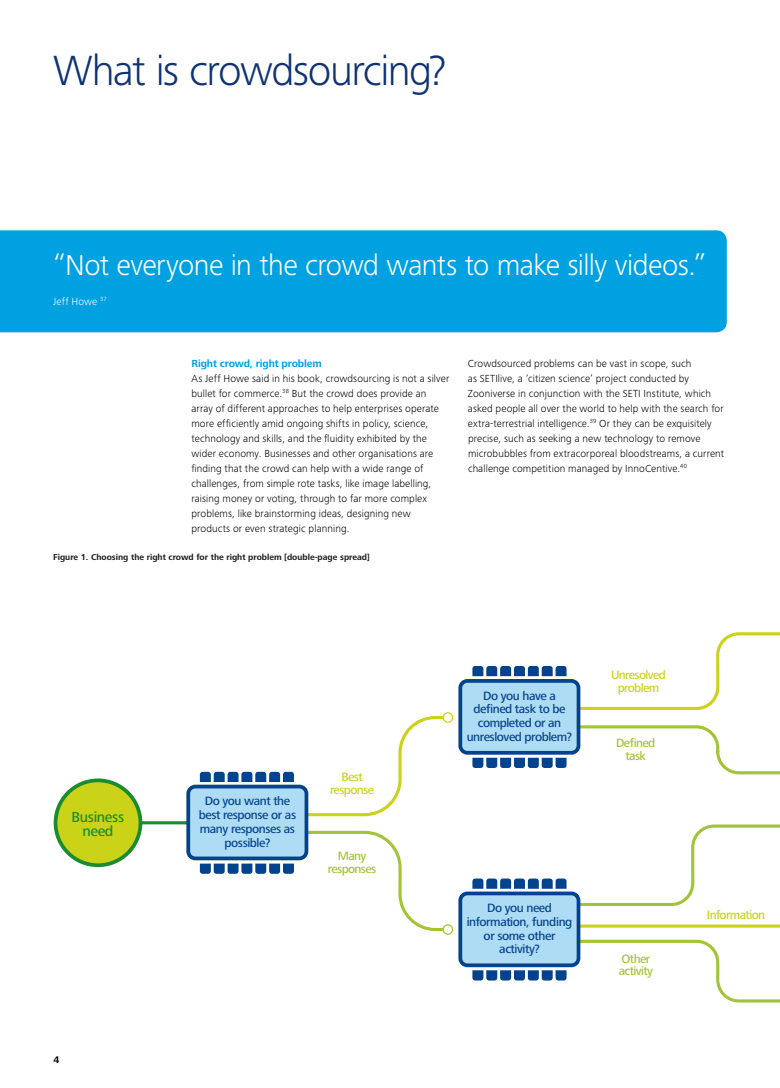
<style>
.page{position:relative;width:780px;height:1088px;background:#fff}
.page>*{position:absolute;margin:0;border:0;box-sizing:border-box;transform-origin:0 0}
.t1{font:300 43.75px "Frutiger Next Pro";letter-spacing:-.035em;color:#0f3373}
.t2{font:300 30px "Frutiger Next Pro";letter-spacing:-.025em;color:#fff}
.t3{font:500 15px/13.8px "Frutiger Next Pro";letter-spacing:-.025em;color:#1a8c2f;text-align:center}
.t4{font:500 12.5px/13.8px "Frutiger Next Pro";letter-spacing:-.035em;color:#03428c;text-align:center}
.t5{font:500 12.5px/12.5px "Frutiger Next Pro";letter-spacing:-.05em;color:#cad317;text-align:center}
.t6{font:500 12.5px/12.5px "Frutiger Next Pro";letter-spacing:-.05em;color:#a2c436;text-align:center}
.t7{font:300 10.62px/15px "Frutiger Next Pro";letter-spacing:.01em;color:#000}
.t8{font:700 10.62px "Frutiger Next Pro";letter-spacing:-.01em;color:#00a1e0}
.t9{font:300 10.62px "Frutiger Next Pro";letter-spacing:.01em;color:#fff}
.t10{font:700 10px "Frutiger Next Pro";color:#000}
.t11{font:700 8.75px "Frutiger Next Pro";color:#1c1c1b}
</style>
<div class="page">
<div style="left:0;top:230px;width:726px;height:102px;background:#00a1e0"></div>
<hr style="left:98px;top:821px;width:144px;height:3px;background:#1a8c2f">
<div style="left:188px;top:786px;width:118px;height:72px;background:#addcf4;border-radius:7px"></div>
<div style="left:186px;top:785px;width:122px;height:75px;border:4px solid #03428c;border-radius:7px"></div>
<div style="left:56px;top:780px;width:84px;height:85px;background:#cad317;border-radius:50%"></div>
<div style="left:54px;top:778px;width:88px;height:89px;border:4px solid #1a8c2f;border-radius:50%"></div>
<div style="left:460px;top:681px;width:118px;height:72px;background:#addcf4;border-radius:7px"></div>
<div style="left:458px;top:679px;width:122px;height:76px;border:4px solid #03428c;border-radius:7px"></div>
<div style="left:460px;top:893px;width:118px;height:72px;background:#addcf4;border-radius:7px"></div>
<div style="left:458px;top:891px;width:122px;height:76px;border:4px solid #03428c;border-radius:7px"></div>
<svg style="left:472px;top:632px;width:308px;height:79px"></svg>
<svg style="left:472px;top:724px;width:308px;height:51px"></svg>
<svg style="left:472px;top:824px;width:308px;height:105px"></svg>
<svg style="left:472px;top:938px;width:308px;height:65px"></svg>
<svg style="left:200px;top:712px;width:253px;height:106px"></svg>
<svg style="left:200px;top:829px;width:253px;height:106px"></svg>
<h1 class="t1" style="left:53px;top:45px;width:394px">What is crowdsourcing?</h1>
<h2 class="t2" style="left:53px;top:248px;width:654px">“Not everyone in the crowd wants to make silly videos.”</h2>
<p class="t9" style="left:53px;top:295px;width:55px">Jeff Howe <sup>37</sup></p>
<p class="t8" style="left:191px;top:357px;width:132px">Right crowd, right problem</p>
<p class="t7" style="left:191px;top:371px;width:259px">As Jeff Howe said in his book, crowdsourcing is not a silver bullet for commerce.<sup>38</sup> But the crowd does provide an array of different approaches to help enterprises operate more efficiently amid ongoing shifts in policy, science, technology and skills, and the fluidity exhibited by the wider economy. Businesses and other organisations are finding that the crowd can help with a wide range of challenges, from simple rote tasks, like image labelling, raising money or voting, through to far more complex problems, like brainstorming ideas, designing new products or even strategic planning.</p>
<p class="t11" style="left:53px;top:552px;width:318px">Figure 1. Choosing the right crowd for the right problem [double-page spread]</p>
<p class="t7" style="left:468px;top:356px;width:258px">Crowdsourced problems can be vast in scope, such<br>as SETIlive, a ‘citizen science’ project conducted by Zooniverse in conjunction with the SETI Institute, which asked people all over the world to help with the search for extra-terrestrial intelligence.<sup>39</sup> Or they can be exquisitely precise, such as seeking a new technology to remove microbubbles from extracorporeal bloodstreams, a current challenge competition managed by InnoCentive.<sup>40</sup></p>
<h3 class="t3" style="left:72px;top:810px;width:54px">Business need</h3>
<p class="t10" style="left:53px;top:1053px;width:7px">4</p>
<p class="t4" style="left:199px;top:794px;width:99px">Do you want the best response or as many responses as possible?</p>
<p class="t5" style="left:330px;top:771px;width:46px">Best response</p>
<p class="t6" style="left:328px;top:850px;width:50px">Many responses</p>
<p class="t4" style="left:467px;top:688px;width:107px">Do you have a defined task to be completed or an unresloved problem?</p>
<p class="t5" style="left:611px;top:669px;width:56px">Unresolved problem</p>
<p class="t6" style="left:616px;top:737px;width:41px">Defined task</p>
<p class="t4" style="left:466px;top:901px;width:107px">Do you need information, funding or some other activity?</p>
<p class="t6" style="left:618px;top:952px;width:36px;text-align:left">Other activity</p>
<p class="t5" style="left:707px;top:908px;width:60px">Information</p>
</div>
